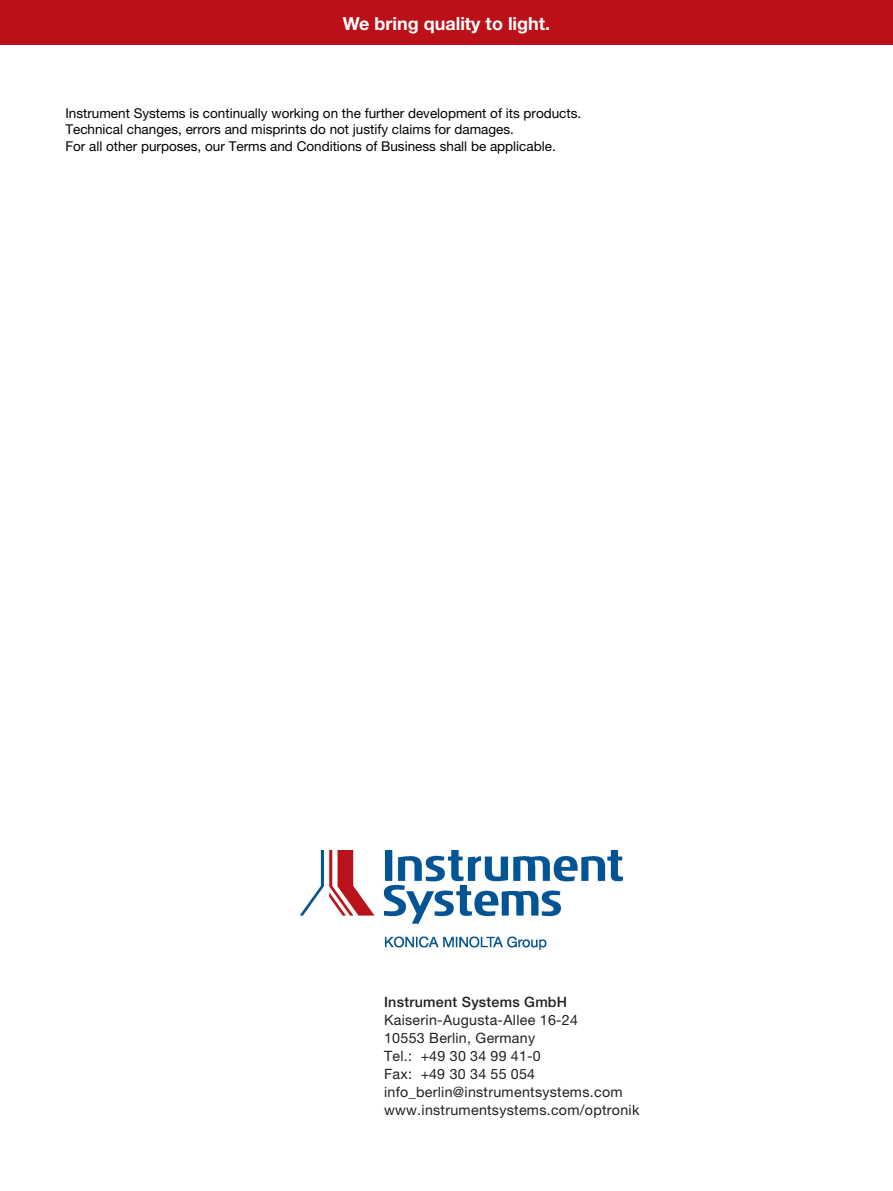
<style>
.page{position:relative;width:893px;height:1191px;background:#fff}
.page>*{position:absolute;margin:0;border:0;box-sizing:border-box;transform-origin:0 0}
.t1{font:700 18px "Helvetica Neue LT Std";color:#fff}
.t2{font:14.25px/18px "Helvetica Neue LT Std";letter-spacing:.02em;color:#231f20}
.t3{font:13.5px/16.2px "Helvetica Neue LT Std";color:#000}
.s1{font-weight:500}
</style>
<div class="page">
<div style="left:0;top:0;width:893px;height:45px;background:#bb1018"></div>
<img style="left:300px;top:850px;width:322px;height:99px">
<p class="t1" style="left:317px;top:12px;width:119px">Wir bringen Q</p>
<p class="t1" style="left:471px;top:12px;width:107px">ät ans Licht.</p>
<p class="t1" style="left:343px;top:12px;width:209px">We bring quality to light.</p>
<p class="t3" style="left:65px;top:105px;width:517px">Instrument Systems is continually working on the further development of its products.<br>Technical changes, errors and misprints do not justify claims for damages.<br>For all other purposes, our Terms and Conditions of Business shall be applicable.</p>
<p class="t2" style="left:384px;top:993px;width:257px"><span class="s1">Instrument Systems GmbH<br></span>Kaiserin-Augusta-Allee 16-24<br>10553 Berlin, Germany<br>Tel.: +49 30 34 99 41-0<br>Fax: +49 30 34 55 054 info_berlin@instrumentsystems.com www.instrumentsystems.com/optronik</p>
</div>
